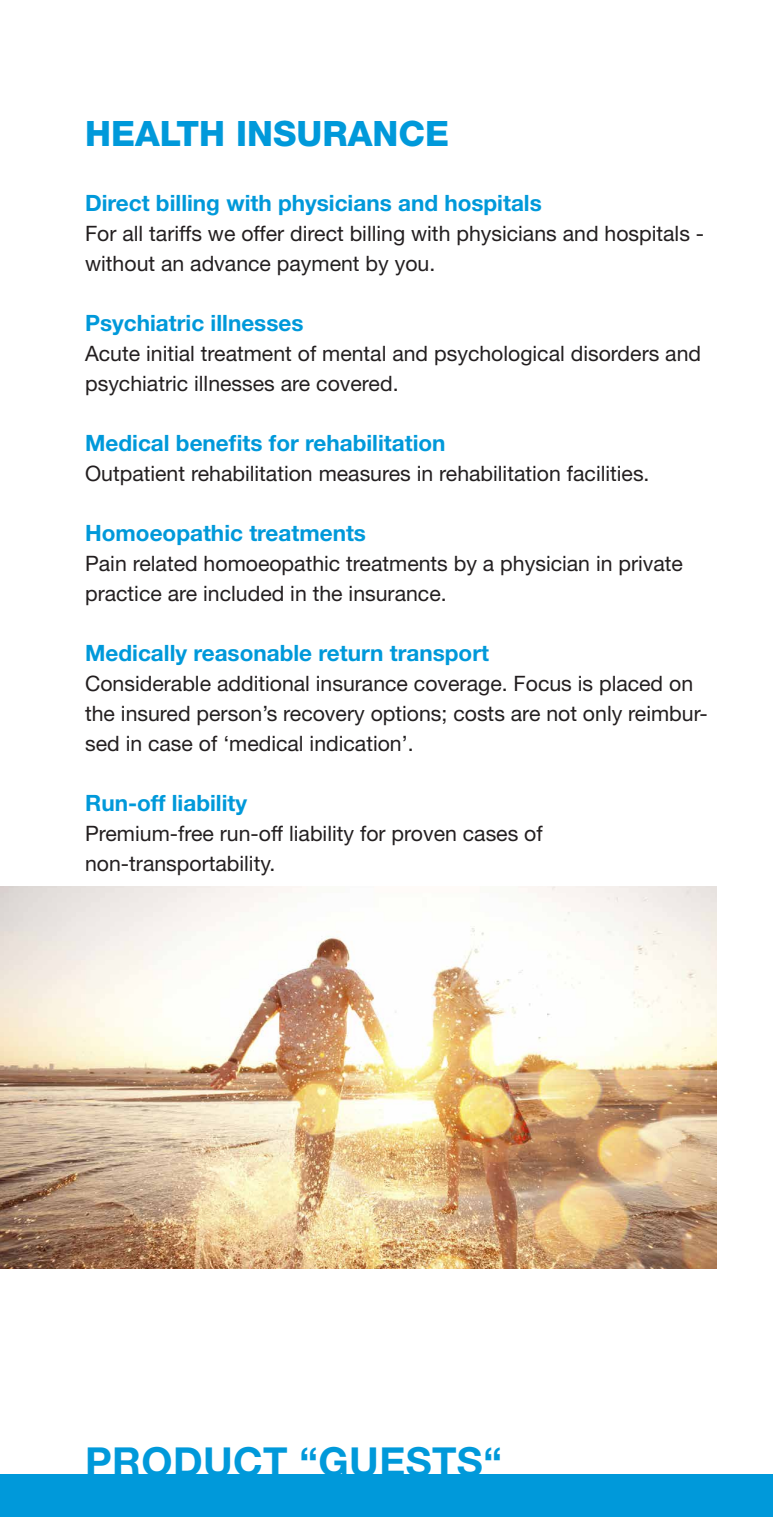
<style>
.page{position:relative;width:773px;height:1517px;background:#fff}
.page>*{position:absolute;margin:0;border:0;box-sizing:border-box;transform-origin:0 0}
.t1{font:700 40px "Helvetica Neue LT Pro";letter-spacing:.01em;color:#0099da}
.t2{font:800 35px "Helvetica Neue LT Pro";color:#0099da}
.t3{font:700 22.5px "Helvetica Neue LT Pro";color:#0099da}
.Fließtext{font:21.25px/30px "Helvetica Neue LT Pro";color:#231f20}
</style>
<div class="page">
<div style="left:0;top:1474px;width:772px;height:43px;background:#0099da"></div>
<img style="left:0;top:886px;width:716px;height:383px">
<h1 class="t2" style="left:85px;top:112px;width:365px">HEALTH INSURANCE</h1>
<h2 class="t3" style="left:85px;top:188px;width:458px">Direct billing with physicians and hospitals</h2>
<h2 class="Fließtext" style="left:85px;top:217px;width:620px">For all tariffs we offer direct billing with physicians and hospitals - without an advance payment by you.</h2>
<h2 class="t3" style="left:85px;top:308px;width:220px">Psychiatric illnesses</h2>
<p class="Fließtext" style="left:85px;top:337px;width:617px">Acute initial treatment of mental and psychological disorders and psychiatric illnesses are covered.</p>
<h2 class="t3" style="left:85px;top:428px;width:362px">Medical benefits for rehabilitation</h2>
<p class="Fließtext" style="left:85px;top:457px;width:566px">Outpatient rehabilitation measures in rehabilitation facilities.</p>
<h2 class="t3" style="left:85px;top:518px;width:282px">Homoeopathic treatments</h2>
<p class="Fließtext" style="left:85px;top:547px;width:599px">Pain related homoeopathic treatments by a physician in private practice are included in the insurance.</p>
<h2 class="t3" style="left:85px;top:638px;width:405px">Medically reasonable return transport</h2>
<p class="Fließtext" style="left:85px;top:667px;width:624px">Considerable additional insurance coverage. Focus is placed on the insured person’s recovery options; costs are not only reimbur&shy;sed in case of ‘medical indication’.</p>
<h2 class="t3" style="left:85px;top:788px;width:163px">Run-off liability</h2>
<p class="Fließtext" style="left:85px;top:817px;width:459px">Premium-free run-off liability for proven cases of non-transportability.</p>
<p class="t1" style="left:85px;top:1436px;width:418px">PRODUCT “GUESTS“</p>
</div>
